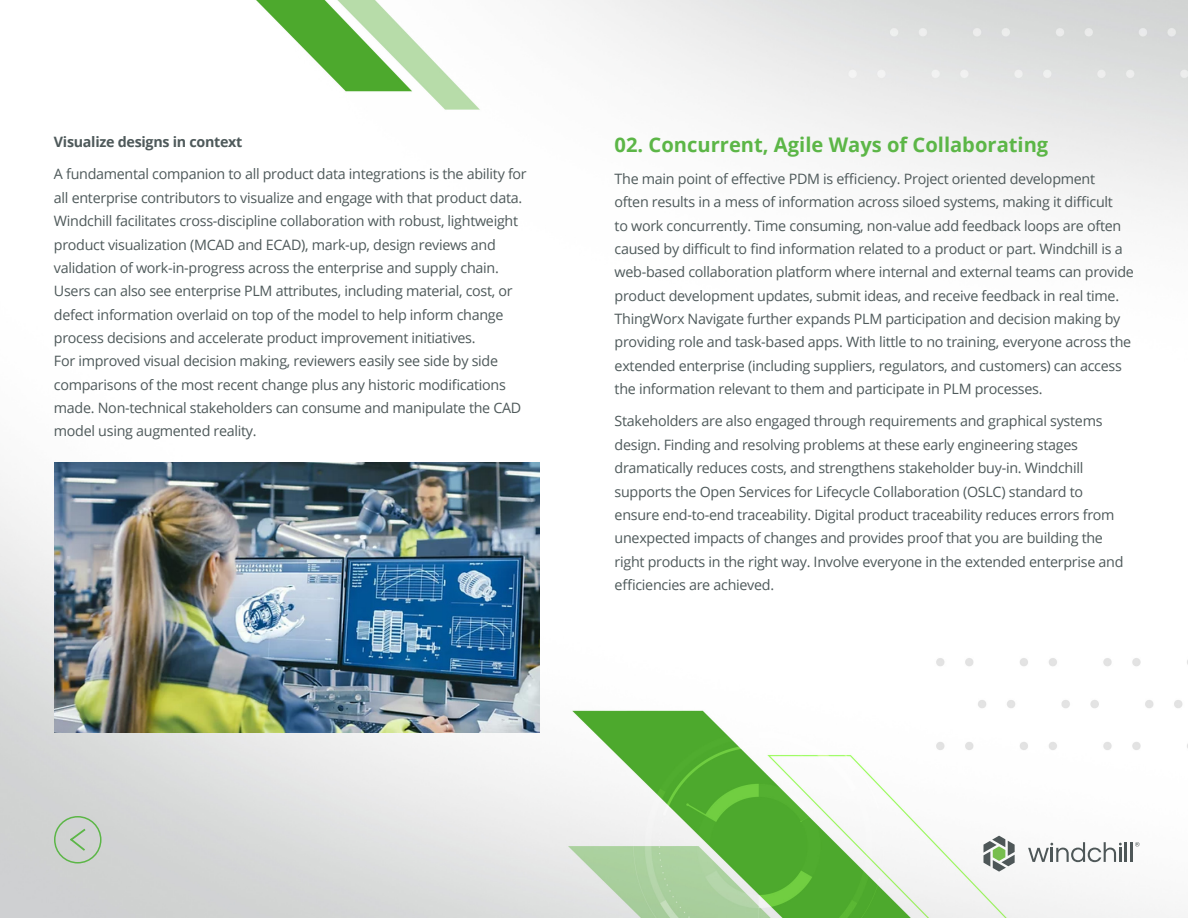
<style>
.page{position:relative;width:1188px;height:918px;background:#fff}
.page>*{position:absolute;margin:0;border:0;box-sizing:border-box;transform-origin:0 0}
.header_green{font:700 20.1px "Open Sans";color:#5cb647}
.t1{font:14.25px/23.4px "Open Sans";letter-spacing:-.02em;color:#4e595a}
.t2{font:700 14.25px "Open Sans";letter-spacing:-.02em;color:#4e595a}
</style>
<div class="page">
<img style="left:0;top:0;width:1188px;height:918px">
<hr style="left:1125px;top:842px;width:2px;height:20px;background:#4e5758">
<hr style="left:1130px;top:842px;width:2px;height:20px;background:#4e5758">
<svg style="left:1135px;top:842px;width:5px;height:5px"></svg>
<svg style="left:1028px;top:842px;width:94px;height:20px"></svg>
<svg style="left:983px;top:836px;width:32px;height:36px"></svg>
<img style="left:54px;top:463px;width:485px;height:269px">
<div style="left:54px;top:816px;width:48px;height:48px;border:2px solid #5cb647;border-radius:50%"></div>
<svg style="left:67px;top:827px;width:21px;height:26px"></svg>
<p class="t2" style="left:54px;top:132px;width:190px">Visualize designs in context</p>
<p class="t1" style="left:54px;top:162px;width:474px">A fundamental companion to all product data integrations is the ability for all enterprise contributors to visualize and engage with that product data.<br>Windchill facilitates cross-discipline collaboration with robust, lightweight product visualization (MCAD and ECAD), mark-up, design reviews and validation of work-in-progress across the enterprise and supply chain.<br>Users can also see enterprise PLM attributes, including material, cost, or defect information overlaid on top of the model to help inform change process decisions and accelerate product improvement initiatives.<br>For improved visual decision making, reviewers easily see side by side comparisons of the most recent change plus any historic modifications made. Non-technical stakeholders can consume and manipulate the CAD model using augmented reality.</p>
<p class="header_green" style="left:615px;top:130px;width:435px">02. Concurrent, Agile Ways of Collaborating</p>
<p class="t1" style="left:615px;top:167px;width:521px">The main point of effective PDM is efficiency. Project oriented development<br>often results in a mess of information across siloed systems, making it difficult<br>to work concurrently. Time consuming, non-value add feedback loops are often caused by difficult to find information related to a product or part. Windchill is a web-based collaboration platform where internal and external teams can provide product development updates, submit ideas, and receive feedback in real time.<br>ThingWorx Navigate further expands PLM participation and decision making by providing role and task-based apps. With little to no training, everyone across the extended enterprise (including suppliers, regulators, and customers) can access the information relevant to them and participate in PLM processes.</p>
<p class="t1" style="left:615px;top:409px;width:510px">Stakeholders are also engaged through requirements and graphical systems design. Finding and resolving problems at these early engineering stages dramatically reduces costs, and strengthens stakeholder buy-in. Windchill supports the Open Services for Lifecycle Collaboration (OSLC) standard to ensure end-to-end traceability. Digital product traceability reduces errors from unexpected impacts of changes and provides proof that you are building the right products in the right way. Involve everyone in the extended enterprise and efficiencies are achieved.</p>
</div>
